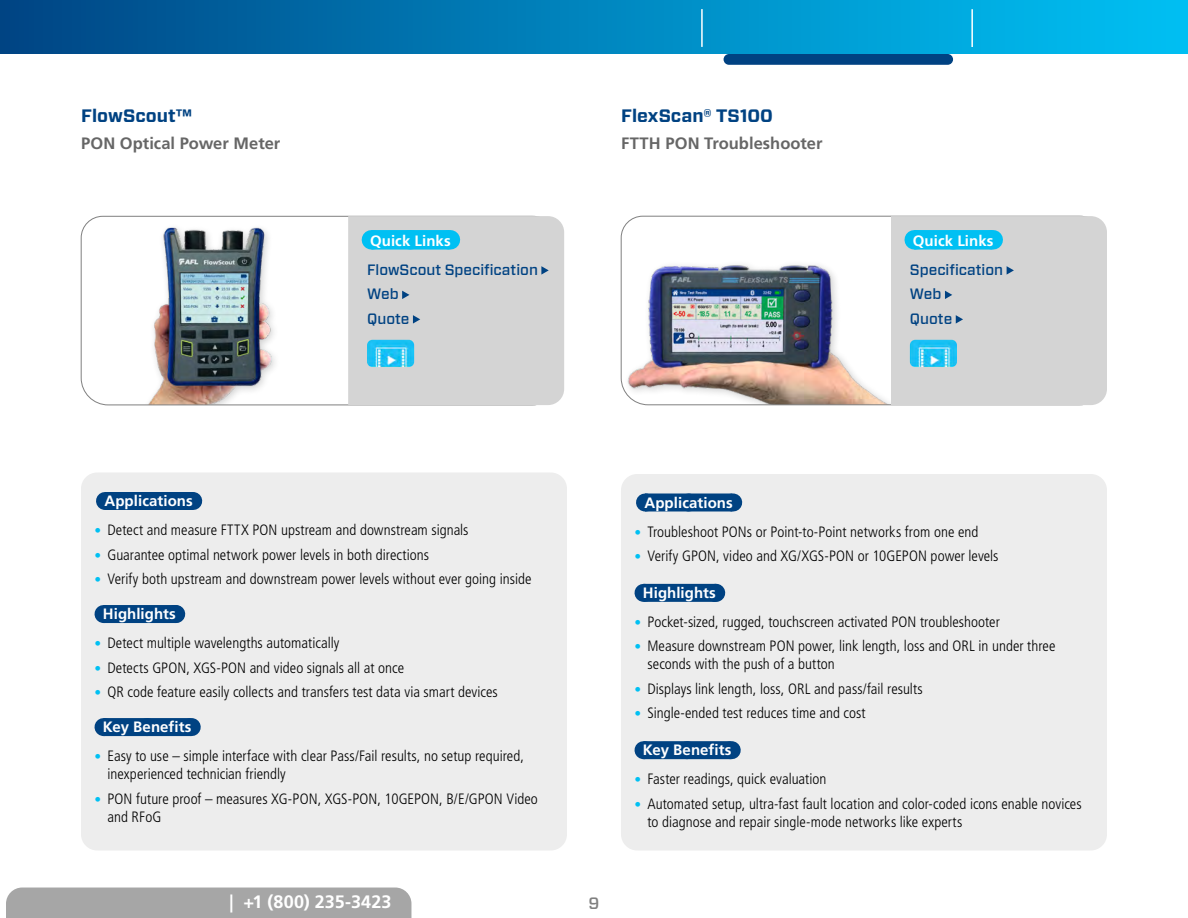
<style>
.page{position:relative;width:1188px;height:918px;background:#fff}
.page>*{position:absolute;margin:0;border:0;box-sizing:border-box;transform-origin:0 0}
.Product_Title_nTOC{font:700 18px "Forza";color:#004282}
.t1{font:700 18px "Frutiger LT Std";letter-spacing:.01em;color:#fff}
.Product_Sub-Title{font:700 16.5px "Frutiger LT Std";color:#666}
.t2{font:500 16.5px "Forza";color:#808080}
.t3{font:300 condensed 15px/18px "Frutiger LT Std";color:#000}
.Head_HL_Blue{font:700 15px "Frutiger LT Std";letter-spacing:.005em;color:#fff}
.Links{font:500 15px "Forza";color:#004282}
.s1{font-size:13.5px;color:#00c0f3}
</style>
<div class="page">
<img style="left:81px;top:216px;width:267px;height:189px">
<img style="left:621px;top:216px;width:270px;height:189px">
<div style="left:81px;top:472px;width:486px;height:378px;background:#ededed;border-radius:16px"></div>
<div style="left:105px;top:492px;width:87px;height:18px;background:#004282"></div>
<svg style="left:192px;top:492px;width:1px;height:18px"></svg>
<div style="left:104px;top:605px;width:71px;height:18px;background:#004282"></div>
<svg style="left:175px;top:605px;width:1px;height:18px"></svg>
<div style="left:104px;top:718px;width:87px;height:18px;background:#004282"></div>
<svg style="left:150px;top:718px;width:19px;height:1px"></svg>
<svg style="left:191px;top:718px;width:1px;height:18px"></svg>
<div style="left:621px;top:474px;width:486px;height:376px;background:#ededed;border-radius:16px"></div>
<div style="left:645px;top:494px;width:87px;height:18px;background:#004282"></div>
<svg style="left:689px;top:511px;width:21px;height:1px"></svg>
<svg style="left:732px;top:494px;width:1px;height:18px"></svg>
<div style="left:644px;top:584px;width:71px;height:18px;background:#004282"></div>
<svg style="left:679px;top:584px;width:37px;height:18px"></svg>
<div style="left:644px;top:741px;width:87px;height:18px;background:#004282"></div>
<svg style="left:688px;top:741px;width:21px;height:1px"></svg>
<svg style="left:731px;top:741px;width:1px;height:18px"></svg>
<div style="left:891px;top:216px;width:216px;height:189px;background:#d4d4d4"></div>
<img style="left:910px;top:340px;width:47px;height:27px">
<div style="left:348px;top:216px;width:216px;height:189px;background:#d4d4d4"></div>
<img style="left:367px;top:340px;width:47px;height:27px">
<div style="left:724px;top:54px;width:229px;height:11px;background:#004282;border-radius:5px"></div>
<div style="left:0;top:0;width:1188px;height:54px;background:linear-gradient(to right,#004685,#00c3f6)"></div>
<hr style="left:701px;top:9px;width:2px;height:38px;background:#fff">
<hr style="left:971px;top:9px;width:2px;height:38px;background:#fff">
<div style="left:6px;top:888px;width:405px;height:30px;background:#a6a6a6"></div>
<p class="Product_Title_nTOC" style="left:81px;top:104px;width:113px">FlowScout™</p>
<p class="Product_Sub-Title" style="left:81px;top:134px;width:201px">PON Optical Power Meter</p>
<p class="Head_HL_Blue" style="left:370px;top:232px;width:82px">Quick Links</p>
<p class="Links" style="left:367px;top:259px;width:172px">FlowScout Specification</p>
<p class="Links" style="left:367px;top:284px;width:33px">Web</p>
<p class="Links" style="left:367px;top:308px;width:44px">Quote</p>
<p class="Product_Title_nTOC" style="left:621px;top:104px;width:153px">FlexScan® TS100</p>
<p class="Product_Sub-Title" style="left:621px;top:134px;width:203px">FTTH PON Troubleshooter</p>
<p class="Head_HL_Blue" style="left:913px;top:232px;width:82px">Quick Links</p>
<p class="Links" style="left:910px;top:259px;width:95px">Specification</p>
<p class="Links" style="left:910px;top:284px;width:33px">Web</p>
<p class="Links" style="left:910px;top:308px;width:44px">Quote</p>
<p class="Head_HL_Blue" style="left:104px;top:492px;width:90px">Applications</p>
<p class="t3" style="left:94px;top:521px;width:376px"><span class="s1">•</span> Detect and measure FTTX PON upstream and downstream signals</p>
<p class="t3" style="left:94px;top:546px;width:336px"><span class="s1">•</span> Guarantee optimal network power levels in both directions</p>
<p class="t3" style="left:94px;top:570px;width:438px"><span class="s1">•</span> Verify both upstream and downstream power levels without ever going inside</p>
<p class="Head_HL_Blue" style="left:103px;top:605px;width:75px">Highlights</p>
<p class="t3" style="left:94px;top:634px;width:246px"><span class="s1">•</span> Detect multiple wavelengths automatically</p>
<p class="t3" style="left:94px;top:659px;width:311px"><span class="s1">•</span> Detects GPON, XGS-PON and video signals all at once</p>
<p class="t3" style="left:94px;top:683px;width:405px"><span class="s1">•</span> QR code feature easily collects and transfers test data via smart devices</p>
<p class="Head_HL_Blue" style="left:103px;top:718px;width:90px">Key Benefits</p>
<p class="t3" style="left:107px;top:747px;width:418px;text-indent:-13px"><span class="s1">•</span> Easy to use – simple interface with clear Pass/Fail results, no setup required, inexperienced technician friendly</p>
<p class="t3" style="left:107px;top:790px;width:432px;text-indent:-13px"><span class="s1">•</span> PON future proof – measures XG-PON, XGS-PON, 10GEPON, B/E/GPON Video and RFoG</p>
<p class="t1" style="left:230px;top:891px;width:164px">| +1 (800) 235-3423</p>
<p class="t2" style="left:589px;top:892px;width:12px">9</p>
<p class="Head_HL_Blue" style="left:644px;top:494px;width:90px">Applications</p>
<p class="t3" style="left:634px;top:523px;width:345px"><span class="s1">•</span> Troubleshoot PONs or Point-to-Point networks from one end</p>
<p class="t3" style="left:634px;top:547px;width:366px"><span class="s1">•</span> Verify GPON, video and XG/XGS-PON or 10GEPON power levels</p>
<p class="Head_HL_Blue" style="left:643px;top:584px;width:75px">Highlights</p>
<p class="t3" style="left:634px;top:613px;width:367px"><span class="s1">•</span> Pocket-sized, rugged, touchscreen activated PON troubleshooter</p>
<p class="t3" style="left:647px;top:637px;width:409px;text-indent:-13px"><span class="s1">•</span> Measure downstream PON power, link length, loss and ORL in under three seconds with the push of a button</p>
<p class="t3" style="left:634px;top:680px;width:290px"><span class="s1">•</span> Displays link length, loss, ORL and pass/fail results</p>
<p class="t3" style="left:634px;top:704px;width:233px"><span class="s1">•</span> Single-ended test reduces time and cost</p>
<p class="Head_HL_Blue" style="left:643px;top:741px;width:90px">Key Benefits</p>
<p class="t3" style="left:634px;top:770px;width:193px"><span class="s1">•</span> Faster readings, quick evaluation</p>
<p class="t3" style="left:647px;top:795px;width:436px;text-indent:-13px"><span class="s1">•</span> Automated setup, ultra-fast fault location and color-coded icons enable novices to diagnose and repair single-mode networks like experts</p>
</div>
